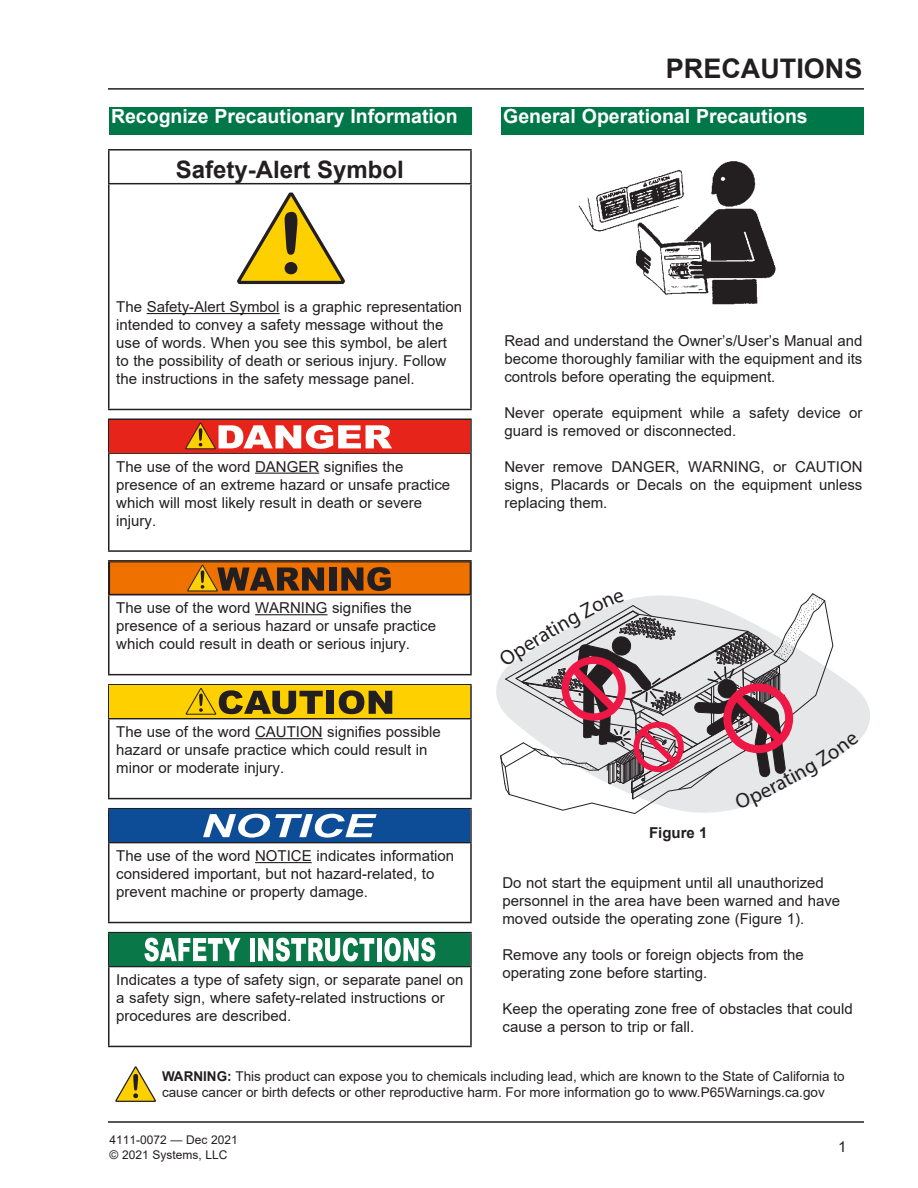
<style>
.page{position:relative;width:918px;height:1188px;background:#fff}
.page>*{position:absolute;margin:0;border:0;box-sizing:border-box;transform-origin:0 0}
.Message_Display{font:700 27px "Arial";color:#231f20}
.t1{font:700 24px "Arial";color:#231f20}
.Proc_Heading{font:700 19.5px "Arial";color:#fff}
.Body_Text_Regular{font:15px/18px "Arial";color:#231f20}
.t2{font:700 15px "Arial";color:#231f20}
.t3{font:13.5px/16.2px "Arial";color:#231f20}
.t4{font:12px/14.4px "Arial";color:#231f20}
.s1{font-weight:700}
</style>
<div class="page">
<hr style="left:108px;top:88px;width:756px;height:2px;background:#231f20">
<hr style="left:108px;top:1121px;width:756px;height:2px;background:#231f20">
<div style="left:502px;top:107px;width:362px;height:28px;background:#007749"></div>
<svg style="left:496px;top:682px;width:374px;height:58px"></svg>
<div style="left:110px;top:107px;width:362px;height:28px;background:#007749"></div>
<svg style="left:115px;top:1066px;width:41px;height:36px"></svg>
<svg style="left:110px;top:182px;width:360px;height:227px"></svg>
<hr style="left:108px;top:149px;width:364px;height:2px;background:#231f20">
<hr style="left:108px;top:151px;width:2px;height:32px;background:#231f20">
<hr style="left:470px;top:151px;width:2px;height:32px;background:#231f20">
<hr style="left:108px;top:183px;width:364px;height:1px;background:#231f20">
<hr style="left:108px;top:184px;width:2px;height:225px;background:#231f20">
<hr style="left:470px;top:184px;width:2px;height:225px;background:#231f20">
<hr style="left:108px;top:409px;width:364px;height:1px;background:#231f20">
<hr style="left:147px;top:313px;width:133px;height:1px;background:#231f20">
<svg style="left:236px;top:191px;width:110px;height:95px"></svg>
<hr style="left:108px;top:418px;width:364px;height:2px;background:#231f20">
<hr style="left:108px;top:420px;width:2px;height:32px;background:#231f20">
<hr style="left:470px;top:420px;width:2px;height:32px;background:#231f20">
<hr style="left:108px;top:452px;width:364px;height:2px;background:#231f20">
<hr style="left:108px;top:454px;width:2px;height:96px;background:#231f20">
<hr style="left:470px;top:454px;width:2px;height:96px;background:#231f20">
<hr style="left:108px;top:550px;width:364px;height:2px;background:#231f20">
<div style="left:110px;top:420px;width:360px;height:32px;background:#e72419"></div>
<svg style="left:185px;top:422px;width:207px;height:28px"></svg>
<hr style="left:255px;top:473px;width:64px;height:1px;background:#231f20">
<hr style="left:108px;top:560px;width:364px;height:2px;background:#231f20">
<hr style="left:108px;top:562px;width:2px;height:32px;background:#231f20">
<hr style="left:470px;top:562px;width:2px;height:32px;background:#231f20">
<hr style="left:108px;top:594px;width:364px;height:1px;background:#231f20">
<hr style="left:108px;top:595px;width:2px;height:79px;background:#231f20">
<hr style="left:470px;top:595px;width:2px;height:79px;background:#231f20">
<hr style="left:108px;top:674px;width:364px;height:1px;background:#231f20">
<svg style="left:109px;top:561px;width:362px;height:113px"></svg>
<hr style="left:255px;top:614px;width:73px;height:1px;background:#231f20">
<hr style="left:108px;top:684px;width:364px;height:2px;background:#231f20">
<hr style="left:108px;top:686px;width:2px;height:32px;background:#231f20">
<hr style="left:470px;top:686px;width:2px;height:32px;background:#231f20">
<hr style="left:108px;top:718px;width:364px;height:1px;background:#231f20">
<hr style="left:108px;top:719px;width:2px;height:79px;background:#231f20">
<hr style="left:470px;top:719px;width:2px;height:79px;background:#231f20">
<hr style="left:108px;top:798px;width:364px;height:1px;background:#231f20">
<svg style="left:109px;top:685px;width:362px;height:113px"></svg>
<hr style="left:255px;top:738px;width:68px;height:1px;background:#231f20">
<hr style="left:108px;top:808px;width:364px;height:1px;background:#231f20">
<hr style="left:108px;top:809px;width:2px;height:33px;background:#231f20">
<hr style="left:470px;top:809px;width:2px;height:33px;background:#231f20">
<hr style="left:108px;top:842px;width:364px;height:1px;background:#231f20">
<hr style="left:108px;top:843px;width:2px;height:79px;background:#231f20">
<hr style="left:470px;top:843px;width:2px;height:79px;background:#231f20">
<hr style="left:108px;top:922px;width:364px;height:1px;background:#231f20">
<svg style="left:109px;top:809px;width:362px;height:113px"></svg>
<hr style="left:255px;top:862px;width:57px;height:1px;background:#231f20">
<hr style="left:108px;top:932px;width:364px;height:1px;background:#231f20">
<hr style="left:108px;top:933px;width:2px;height:33px;background:#231f20">
<hr style="left:470px;top:933px;width:2px;height:33px;background:#231f20">
<hr style="left:108px;top:966px;width:364px;height:1px;background:#231f20">
<hr style="left:108px;top:967px;width:2px;height:79px;background:#231f20">
<hr style="left:470px;top:967px;width:2px;height:79px;background:#231f20">
<hr style="left:108px;top:1046px;width:364px;height:1px;background:#231f20">
<svg style="left:109px;top:933px;width:362px;height:113px"></svg>
<img style="left:578px;top:161px;width:198px;height:144px">
<svg style="left:498px;top:593px;width:361px;height:216px"></svg>
<p class="Proc_Heading" style="left:111px;top:102px;width:348px">Recognize Precautionary Information</p>
<p class="t1" style="left:176px;top:152px;width:230px">Safety-Alert Symbol</p>
<p class="Message_Display" style="left:666px;top:50px;width:198px">PRECAUTIONS</p>
<p class="Proc_Heading" style="left:503px;top:102px;width:306px">General Operational Precautions</p>
<p class="Body_Text_Regular" style="left:116px;top:298px;width:347px">The Safety-Alert Symbol is a graphic representation intended to convey a safety message without the use of words. When you see this symbol, be alert to the possibility of death or serious injury. Follow the instructions in the safety message panel.</p>
<p class="Body_Text_Regular" style="left:116px;top:457px;width:335px">The use of the word DANGER signifies the presence of an extreme hazard or unsafe practice which will most likely result in death or severe injury.</p>
<p class="Body_Text_Regular" style="left:116px;top:599px;width:321px">The use of the word WARNING signifies the presence of a serious hazard or unsafe practice which could result in death or serious injury.</p>
<p class="Body_Text_Regular" style="left:116px;top:723px;width:326px">The use of the word CAUTION signifies possible hazard or unsafe practice which could result in minor or moderate injury.</p>
<p class="Body_Text_Regular" style="left:116px;top:847px;width:340px">The use of the word NOTICE indicates information considered important, but not hazard-related, to prevent machine or property damage.</p>
<p class="Body_Text_Regular" style="left:116px;top:971px;width:349px">Indicates a type of safety sign, or separate panel on a safety sign, where safety-related instructions or procedures are described.</p>
<p class="Body_Text_Regular" style="left:504px;top:332px;width:360px;text-align:justify">Read and understand the Owner’s/User’s Manual and become thoroughly familiar with the equipment and its controls before operating the equipment.</p>
<p class="Body_Text_Regular" style="left:504px;top:404px;width:360px">Never operate equipment while a safety device or guard is removed or disconnected.</p>
<p class="Body_Text_Regular" style="left:504px;top:458px;width:360px;text-align:justify">Never remove DANGER, WARNING, or CAUTION signs, Placards or Decals on the equipment unless replacing them.</p>
<p class="t2" style="left:649px;top:822px;width:60px">Figure 1</p>
<p class="Body_Text_Regular" style="left:502px;top:874px;width:339px">Do not start the equipment until all unauthorized personnel in the area have been warned and have moved outside the operating zone (Figure 1).</p>
<p class="Body_Text_Regular" style="left:502px;top:946px;width:303px">Remove any tools or foreign objects from the operating zone before starting.</p>
<p class="Body_Text_Regular" style="left:502px;top:1000px;width:352px">Keep the operating zone free of obstacles that could cause a person to trip or fall.</p>
<p class="t3" style="left:162px;top:1068px;width:684px"><span class="s1">WARNING:</span> This product can expose you to chemicals including lead, which are known to the State of California to cause cancer or birth defects or other reproductive harm. For more information go to www.P65Warnings.ca.gov</p>
<p class="t4" style="left:110px;top:1133px;width:130px">4111-0072 — Dec 2021 © 2021 Systems, LLC</p>
<p class="Body_Text_Regular" style="left:838px;top:1138px;width:10px">1</p>
</div>
